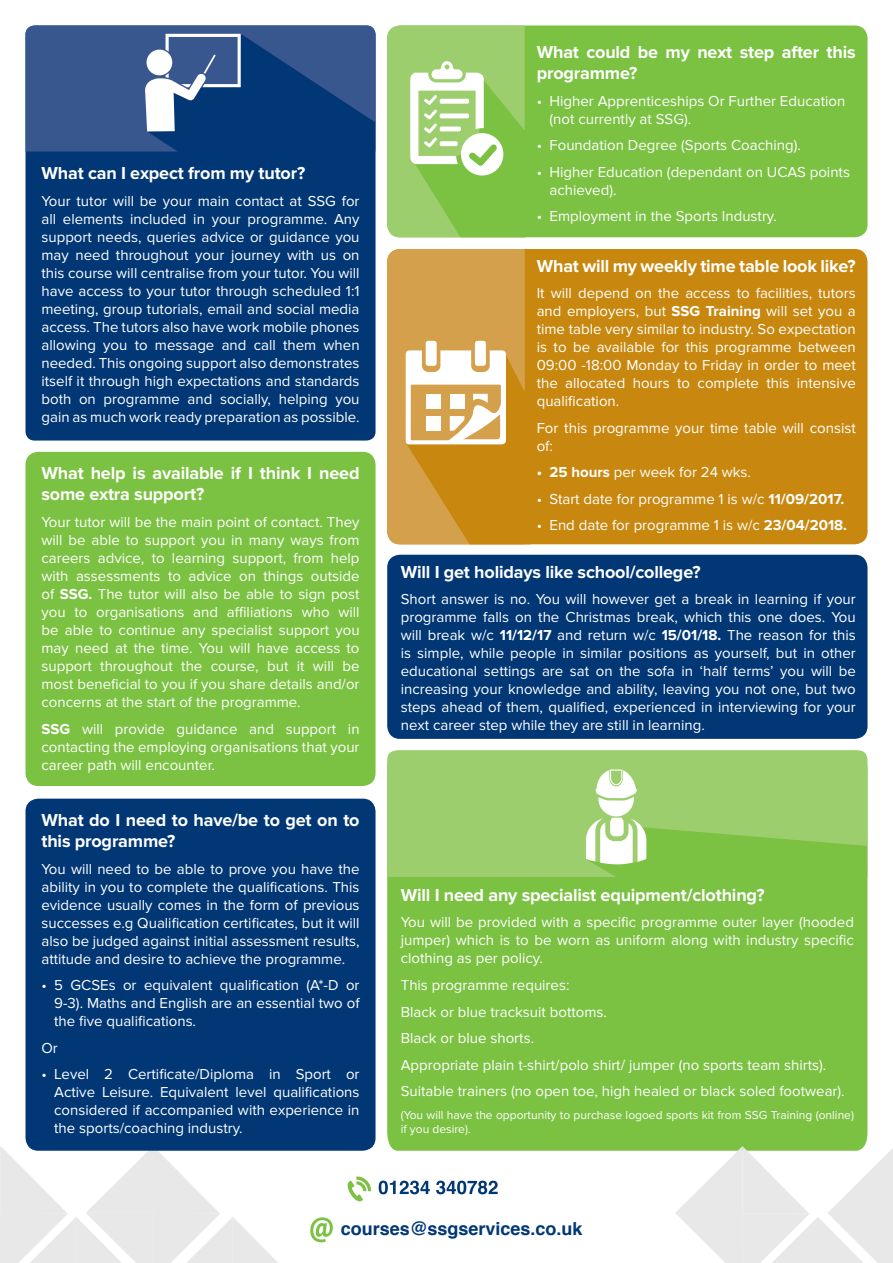
<style>
.page{position:relative;width:893px;height:1263px;background:#fff}
.page>*{position:absolute;margin:0;border:0;box-sizing:border-box;transform-origin:0 0}
.t1{font:700 18px/21.6px "Proxima Nova";letter-spacing:-.01em;color:#fff}
.t2{font:700 18px "Helvetica";color:#013775}
.t3{font:15px/18px "Proxima Nova";color:#fff;text-align:justify}
.t4{font:12px/14.4px "Proxima Nova";color:#fff}
.s1{font-weight:700}
</style>
<div class="page">
<div style="left:387px;top:249px;width:480px;height:295px;background:#c8880f;border-radius:13px"></div>
<div style="left:26px;top:452px;width:350px;height:334px;background:#7bc142;border-radius:13px"></div>
<div style="left:387px;top:26px;width:480px;height:211px;background:#7bc142;border-radius:13px"></div>
<div style="left:26px;top:26px;width:350px;height:414px;background:#013775;border-radius:9px"></div>
<div style="left:387px;top:877px;width:480px;height:274px;background:#7bc142"></div>
<div style="left:387px;top:750px;width:480px;height:127px;background:#9cce6d"></div>
<svg style="left:0;top:1146px;width:278px;height:117px"></svg>
<svg style="left:347px;top:1176px;width:24px;height:26px"></svg>
<svg style="left:379px;top:1180px;width:119px;height:14px"></svg>
<svg style="left:310px;top:1217px;width:23px;height:25px"></svg>
<svg style="left:675px;top:1146px;width:218px;height:117px"></svg>
<svg style="left:26px;top:26px;width:350px;height:126px"></svg>
<svg style="left:387px;top:26px;width:138px;height:211px"></svg>
<div style="left:387px;top:555px;width:480px;height:184px;background:#013775;border-radius:13px"></div>
<div style="left:26px;top:799px;width:350px;height:352px;background:#013775;border-radius:13px"></div>
<svg style="left:586px;top:769px;width:281px;height:108px;background:#9bce6d"></svg>
<svg style="left:387px;top:249px;width:138px;height:295px"></svg>
<p class="t1" style="left:41px;top:163px;width:265px">What can I expect from my tutor?</p>
<p class="t3" style="left:41px;top:192px;width:320px">Your tutor will be your main contact at SSG for all elements included in your programme. Any support needs, queries advice or guidance you may need throughout your journey with us on this course will centralise from your tutor. You will have access to your tutor through scheduled 1:1 meeting, group tutorials, email and social media access. The tutors also have work mobile phones allowing you to message and call them when needed. This ongoing support also demonstrates itself it through high expectations and standards both on programme and socially, helping you gain as much work ready preparation as possible.</p>
<p class="t1" style="left:41px;top:463px;width:320px">What help is available if I think I need some extra support?</p>
<p class="t3" style="left:41px;top:513px;width:320px">Your tutor will be the main point of contact. They will be able to support you in many ways from careers advice, to learning support, from help with assessments to advice on things outside of <span class="s1">SSG.</span> The tutor will also be able to sign post you to organisations and affiliations who will be able to continue any specialist support you may need at the time. You will have access to support throughout the course, but it will be most beneficial to you if you share details and/or concerns at the start of the programme.</p>
<p class="t3" style="left:41px;top:720px;width:320px"><span class="s1">SSG</span> will provide guidance and support in contacting the employing organisations that your career path will encounter.</p>
<p class="t1" style="left:41px;top:810px;width:320px">What do I need to have/be to get on to this programme?</p>
<p class="t3" style="left:41px;top:860px;width:320px">You will need to be able to prove you have the ability in you to complete the qualifications. This evidence usually comes in the form of previous successes e.g Qualification certificates, but it will also be judged against initial assessment results, attitude and desire to achieve the programme.</p>
<p class="t3" style="left:54px;top:977px;width:307px;text-indent:-13px">• 5 GCSEs or equivalent qualification (A*-D or 9-3). Maths and English are an essential two of the five qualifications.</p>
<p class="t3" style="left:41px;top:1039px;width:18px">Or</p>
<p class="t3" style="left:54px;top:1066px;width:307px;text-indent:-13px">• Level 2 Certificate/Diploma in Sport or Active Leisure. Equivalent level qualifications considered if accompanied with experience in the sports/coaching industry.</p>
<p class="t1" style="left:537px;top:42px;width:320px">What could be my next step after this programme?</p>
<p class="t3" style="left:549px;top:92px;width:297px;text-indent:-13px">• Higher Apprenticeships Or Further Education (not currently at SSG).</p>
<p class="t3" style="left:537px;top:137px;width:266px">• Foundation Degree (Sports Coaching).</p>
<p class="t3" style="left:549px;top:163px;width:302px;text-indent:-13px">• Higher Education (dependant on UCAS points achieved).</p>
<p class="t3" style="left:537px;top:208px;width:242px">• Employment in the Sports Industry.</p>
<p class="t1" style="left:537px;top:256px;width:321px">What will my weekly time table look like?</p>
<p class="t3" style="left:537px;top:285px;width:321px">It will depend on the access to facilities, tutors and employers, but <span class="s1">SSG Training</span> will set you a time table very similar to industry. So expectation is to be available for this programme between 09:00 -18:00 Monday to Friday in order to meet the allocated hours to complete this intensive qualification.</p>
<p class="t3" style="left:537px;top:419px;width:321px">For this programme your time table will consist of:</p>
<p class="t3" style="left:537px;top:464px;width:216px"><span class="s1">• 25 hours</span> per week for 24 wks.</p>
<p class="t3" style="left:537px;top:490px;width:309px">• Start date for programme 1 is w/c <span class="s1">11/09/2017.</span></p>
<p class="t3" style="left:537px;top:517px;width:312px">• End date for programme 1 is w/c <span class="s1">23/04/2018.</span></p>
<p class="t1" style="left:401px;top:562px;width:301px">Will I get holidays like school/college?</p>
<p class="t3" style="left:401px;top:591px;width:457px">Short answer is no. You will however get a break in learning if your programme falls on the Christmas break, which this one does. You will break w/c <span class="s1">11/12/17</span> and return w/c <span class="s1">15/01/18.</span> The reason for this is simple, while people in similar positions as yourself, but in other educational settings are sat on the sofa in ‘half terms’ you will be increasing your knowledge and ability, leaving you not one, but two steps ahead of them, qualified, experienced in interviewing for your next career step while they are still in learning.</p>
<p class="t1" style="left:401px;top:885px;width:365px">Will I need any specialist equipment/clothing?</p>
<p class="t3" style="left:401px;top:914px;width:455px">You will be provided with a specific programme outer layer (hooded jumper) which is to be worn as uniform along with industry specific clothing as per policy.</p>
<p class="t3" style="left:401px;top:976px;width:170px">This programme requires:</p>
<p class="t3" style="left:401px;top:1003px;width:208px">Black or blue tracksuit bottoms.</p>
<p class="t3" style="left:401px;top:1029px;width:135px">Black or blue shorts.</p>
<p class="t3" style="left:401px;top:1056px;width:427px">Appropriate plain t-shirt/polo shirt/ jumper (no sports team shirts).</p>
<p class="t3" style="left:401px;top:1082px;width:445px">Suitable trainers (no open toe, high healed or black soled footwear).</p>
<p class="t4" style="left:401px;top:1108px;width:455px">(You will have the opportunity to purchase logoed sports kit from SSG Training (online) if you desire).</p>
<p class="t2" style="left:341px;top:1214px;width:243px">courses@ssgservices.co.uk</p>
</div>
